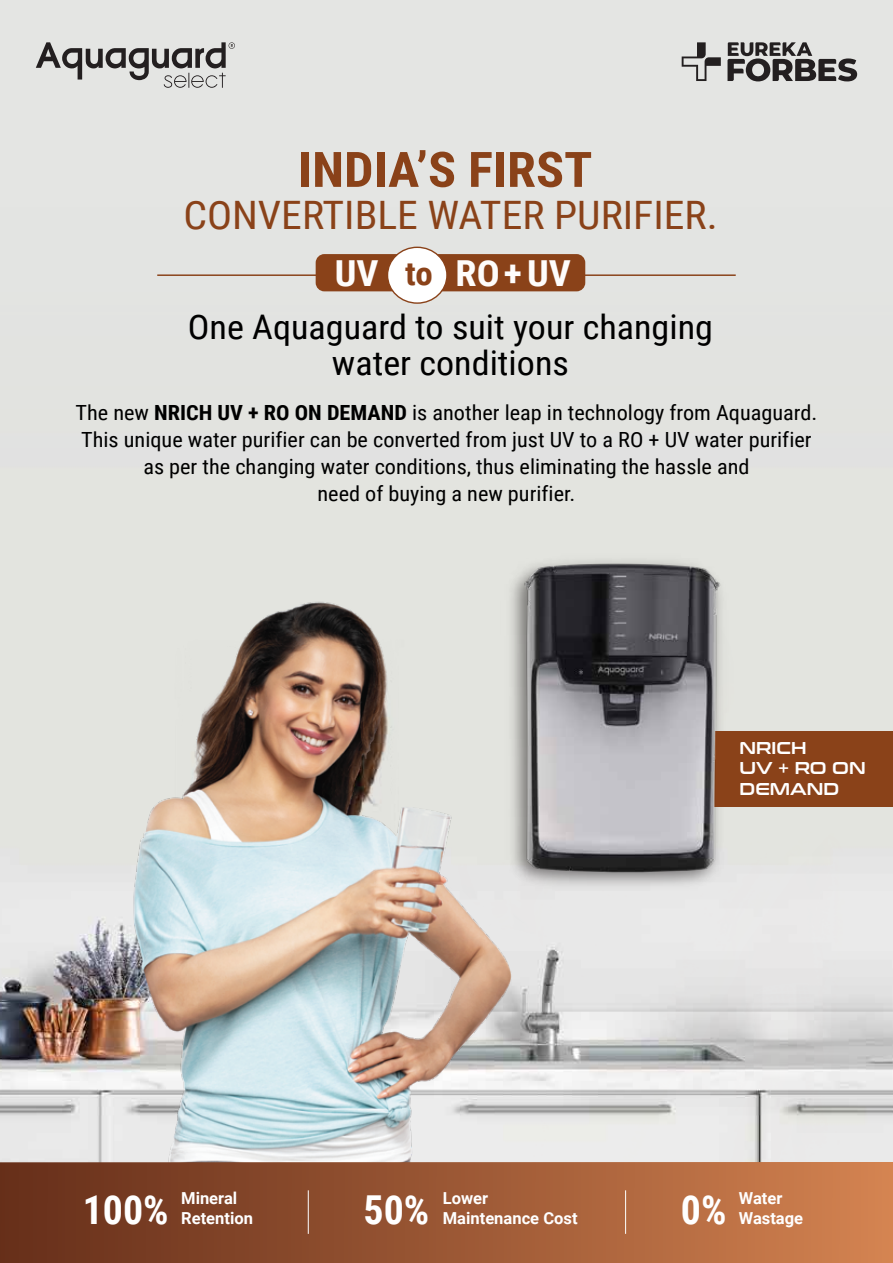
<style>
.page{position:relative;width:893px;height:1263px;background:#fff}
.page>*{position:absolute;margin:0;border:0;box-sizing:border-box;transform-origin:0 0}
.t1{font:700 48.9px "Roboto Condensed";color:#8a4219;scale:1.07 1}
.t2{font:700 39.9px "Roboto Condensed";color:#fff}
.t3{font:39.15px "Roboto Condensed";color:#8a4219;scale:1.07 1}
.t4{font:700 35.85px "Roboto Condensed";color:#fefcfb;scale:1.07 1}
.t5{font:33.9px/35.4px "Roboto Condensed";color:#000;text-align:center;scale:1.07 1}
.t6{font:20.85px/27px "Roboto Condensed";color:#000;text-align:center;scale:1.07 1}
.t7{font:17.1px/20.4px "Conthrax Sb";color:#fff}
.t8{font:700 16.5px/19.8px "Roboto";color:#fff}
.s1{font-size:32.85px;color:#8a4219}
.s2{font-weight:700}
</style>
<div class="page">
<div style="left:0;top:0;width:893px;height:494px;background:#e3e4e2"></div>
<img style="left:0;top:554px;width:893px;height:592px">
<div style="left:500px;top:550px;width:6px;height:345px;background:#e3e4df"></div>
<div style="left:711px;top:731px;width:182px;height:76px;background:#8a4219"></div>
<img style="left:506px;top:547px;width:233px;height:354px">
<img style="left:0;top:1146px;width:893px;height:16px">
<svg style="left:36px;top:42px;width:199px;height:46px"></svg>
<svg style="left:682px;top:42px;width:39px;height:39px"></svg>
<svg style="left:727px;top:42px;width:130px;height:39px"></svg>
<div style="left:0;top:1162px;width:893px;height:101px;background:linear-gradient(to right,#642d19,#d38251)"></div>
<hr style="left:308px;top:1190px;width:1px;height:44px;background:#fff">
<hr style="left:625px;top:1190px;width:1px;height:44px;background:#fff">
<hr style="left:157px;top:274px;width:579px;height:2px;background:#8a4219">
<div style="left:316px;top:254px;width:269px;height:37px;background:#8a4219;border-radius:9px"></div>
<div style="left:387px;top:247px;width:60px;height:56px;background:#fff;border-radius:50%"></div>
<div style="left:387px;top:247px;width:61px;height:57px;border:1px solid #8a4219;border-radius:50%"></div>
<h1 class="t1" style="left:298px;top:135px;width:277px">INDIA’S FIRST</h1>
<h3 class="t3" style="left:183px;top:187px;width:501px">CONVERTIBLE WATER PURIFIER.</h3>
<h3 class="t4" style="left:335px;top:248px;width:222px">UV <span class="s1">to</span> RO+UV</h3>
<h3 class="t5" style="left:188px;top:308px;width:492px">One Aquaguard to suit your changing water conditions</h3>
<p class="t6" style="left:76px;top:398px;width:695px">The new <span class="s2">NRICH UV + RO ON DEMAND</span> is another leap in technology from Aquaguard.<br>This unique water purifier can be converted from just UV to a RO + UV water purifier as per the changing water conditions, thus eliminating the hassle and<br>need of buying a new purifier.</p>
<p class="t7" style="left:739px;top:736px;width:128px">NRICH<br>UV + RO ON<br>DEMAND</p>
<h2 class="t2" style="left:83px;top:1181px;width:88px">100%</h2>
<p class="t8" style="left:181px;top:1187px;width:73px">Mineral<br>Retention</p>
<h2 class="t2" style="left:364px;top:1181px;width:67px">50%</h2>
<p class="t8" style="left:443px;top:1187px;width:136px">Lower<br>Maintenance Cost</p>
<h2 class="t2" style="left:681px;top:1181px;width:47px">0%</h2>
<p class="t8" style="left:739px;top:1187px;width:66px">Water<br>Wastage</p>
</div>
